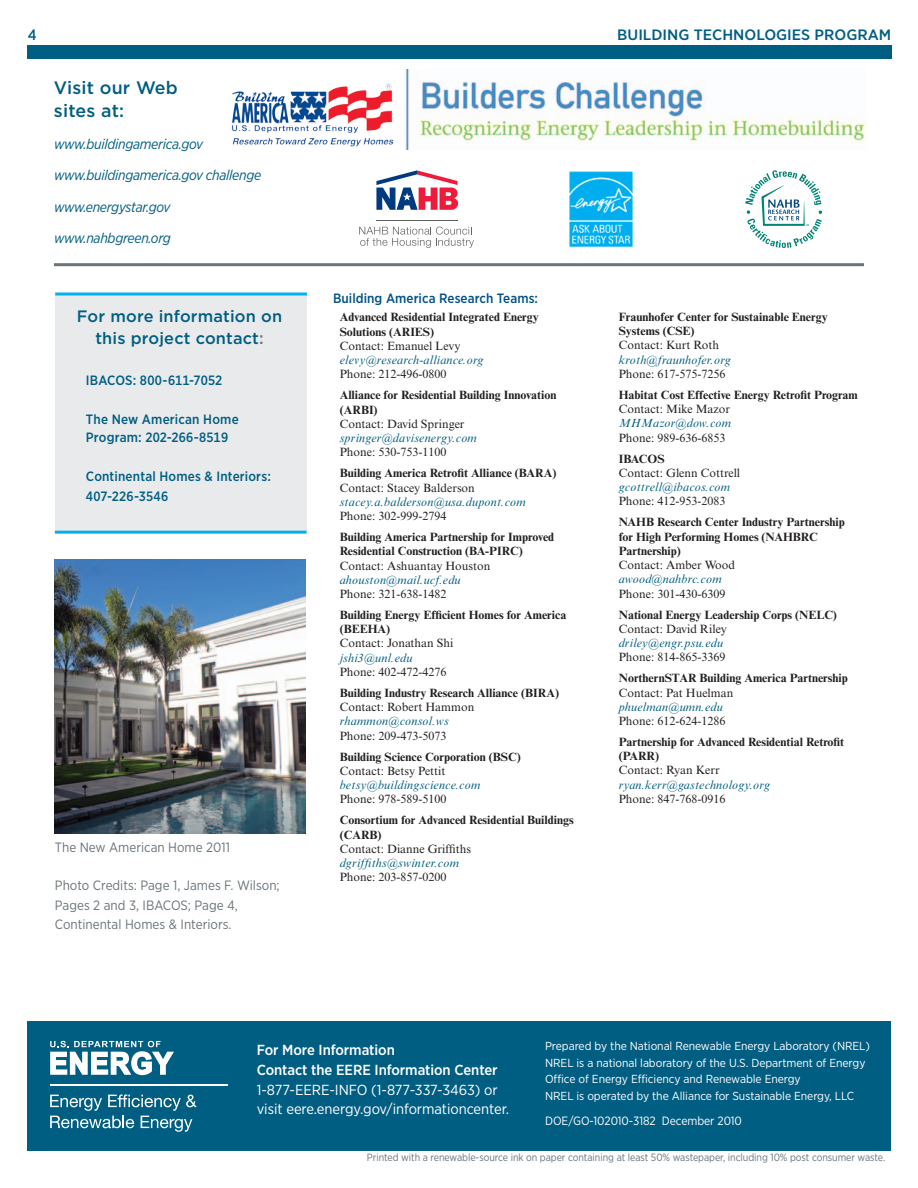
<style>
.page{position:relative;width:918px;height:1188px;background:#fff}
.page>*{position:absolute;margin:0;border:0;box-sizing:border-box;transform-origin:0 0}
.sidebar_head{font:500 18px "Gotham";letter-spacing:.01em;color:#005e82}
.sidebar_head-2{font:500 16.5px/22.5px "Gotham";letter-spacing:.01em;color:#005e82;text-align:center}
.program_name_page_2{font:500 15px "Gotham Narrow";color:#005e82;scale:1.1 1}
.page_number{font:500 15px "Gotham Narrow";color:#005e82}
.H-attribution{font:14.55px/19.8px "Gotham Narrow";letter-spacing:-.005em;color:#fff}
.H-attribution-2{font:500 14.55px "Gotham Narrow";letter-spacing:-.005em;color:#fff}
.table_body{font:italic 14.25px "Gotham Narrow";letter-spacing:-.02em;color:#005e82}
.t1{font:13.5px/19.2px "Gotham Narrow";color:#6a747b}
.sidebar_text{font:500 13.5px/18px "Gotham Narrow";letter-spacing:.015em;color:#005e82}
.subhead_2{font:500 13.5px "Gotham Narrow";letter-spacing:.005em;color:#005187}
.contact_names_smalle{font:700 12px/14.2px "Times New Roman MT Std";color:#231f20}
.contact_names_smalle-2{font:12px/14.2px "Times New Roman MT Std";color:#231f20}
.H-DOE_date{font:12px "Gotham Narrow";letter-spacing:-.005em;color:#fff}
.H-attribution-3{font:11.7px "Gotham Narrow";letter-spacing:-.005em;color:#fff}
.H-printed_______ink{font:10.5px "Gotham Narrow";letter-spacing:-.005em;color:#6a747b}
.s1{color:#6a747b}
.s2{font-weight:400}
.s3{font-weight:400;font-style:italic;color:#005e82}
.s4{font-weight:700}
.s5{font-style:italic;color:#005e82}
.s6{font-weight:500}
</style>
<div class="page">
<div style="left:27px;top:1021px;width:864px;height:129px;background:#005e82"></div>
<svg style="left:50px;top:1041px;width:124px;height:34px"></svg>
<hr style="left:50px;top:1084px;width:178px;height:1px;background:#fff">
<svg style="left:50px;top:1095px;width:147px;height:37px"></svg>
<div style="left:27px;top:46px;width:864px;height:13px;background:#005e82"></div>
<img style="left:405px;top:70px;width:461px;height:79px">
<hr style="left:54px;top:263px;width:810px;height:3px;background:#6a747b">
<div style="left:55px;top:295px;width:252px;height:236px;background:#e9eaeb"></div>
<svg style="left:55px;top:292px;width:252px;height:4px"></svg>
<hr style="left:55px;top:531px;width:252px;height:3px;background:#00b3ee">
<img style="left:569px;top:171px;width:64px;height:77px">
<hr style="left:376px;top:221px;width:82px;height:1px;background:#636366">
<svg style="left:376px;top:170px;width:82px;height:40px"></svg>
<svg style="left:359px;top:227px;width:115px;height:21px"></svg>
<svg style="left:745px;top:170px;width:77px;height:78px"></svg>
<img style="left:54px;top:560px;width:252px;height:273px">
<img style="left:231px;top:83px;width:163px;height:64px">
<p class="page_number" style="left:28px;top:25px;width:10px">4</p>
<p class="program_name_page_2" style="left:617px;top:25px;width:251px">BUILDING TECHNOLOGIES PROGRAM</p>
<p class="sidebar_head" style="left:54px;top:76px;width:125px">Visit our Web</p>
<p class="sidebar_head" style="left:54px;top:99px;width:72px">sites at:</p>
<p class="table_body" style="left:54px;top:135px;width:151px">www.buildingamerica.gov</p>
<p class="table_body" style="left:54px;top:167px;width:209px">www.buildingamerica.gov challenge</p>
<p class="table_body" style="left:54px;top:198px;width:118px">www.energystar.gov</p>
<p class="table_body" style="left:54px;top:230px;width:118px">www.nahbgreen.org</p>
<p class="sidebar_head-2" style="left:77px;top:304px;width:207px">For more information on this project contact<span class="s1">:</span></p>
<p class="sidebar_text" style="left:86px;top:371px;width:138px">IBACOS: 800-611-7052</p>
<p class="sidebar_text" style="left:86px;top:410px;width:154px">The New American Home<br>Program: 202-266-8519</p>
<p class="sidebar_text" style="left:86px;top:467px;width:186px">Continental Homes &amp; Interiors:</p>
<p class="sidebar_text" style="left:86px;top:487px;width:84px">407-226-3546</p>
<p class="t1" style="left:55px;top:838px;width:177px">The New American Home 2011</p>
<p class="t1" style="left:55px;top:876px;width:226px">Photo Credits: Page 1, James F. Wilson;<br>Pages 2 and 3, IBACOS; Page 4,<br>Continental Homes &amp; Interiors.</p>
<p class="subhead_2" style="left:333px;top:290px;width:207px">Building America Research Teams:</p>
<p class="contact_names_smalle" style="left:340px;top:310px;width:201px">Advanced Residential Integrated Energy<br>Solutions (ARIES)<br><span class="s2">Contact: Emanuel Levy </span><span class="s3">elevy@research-alliance.org<br></span><span class="s2">Phone: 212-496-0800</span></p>
<p class="contact_names_smalle" style="left:340px;top:388px;width:218px">Alliance for Residential Building Innovation (ARBI)<br><span class="s2">Contact: David Springer </span><span class="s3">springer@davisenergy.com<br></span><span class="s2">Phone: 530-753-1100</span></p>
<p class="contact_names_smalle-2" style="left:340px;top:466px;width:218px"><span class="s4">Building America Retrofit Alliance (BARA)<br></span>Contact: Stacey Balderson <span class="s5">stacey.a.balderson@usa.dupont.com<br></span>Phone: 302-999-2794</p>
<p class="contact_names_smalle" style="left:340px;top:530px;width:216px">Building America Partnership for Improved<br>Residential Construction (BA-PIRC)<br><span class="s2">Contact: Ashuantay Houston </span><span class="s3">ahouston@mail.ucf.edu<br></span><span class="s2">Phone: 321-638-1482</span></p>
<p class="contact_names_smalle" style="left:340px;top:608px;width:228px">Building Energy Efficient Homes for America (BEEHA)<br><span class="s2">Contact: Jonathan Shi<br></span><span class="s3">jshi3@unl.edu<br></span><span class="s2">Phone: 402-472-4276</span></p>
<p class="contact_names_smalle" style="left:340px;top:686px;width:221px">Building Industry Research Alliance (BIRA)<br><span class="s2">Contact: Robert Hammon </span><span class="s3">rhammon@consol.ws<br></span><span class="s2">Phone: 209-473-5073</span></p>
<p class="contact_names_smalle-2" style="left:340px;top:750px;width:183px"><span class="s4">Building Science Corporation (BSC)<br></span>Contact: Betsy Pettit <span class="s5">betsy@buildingscience.com<br></span>Phone: 978-589-5100</p>
<p class="contact_names_smalle" style="left:340px;top:813px;width:235px">Consortium for Advanced Residential Buildings (CARB)<br><span class="s2">Contact: Dianne Griffiths </span><span class="s3">dgriffiths@swinter.com<br></span><span class="s2">Phone: 203-857-0200</span></p>
<p class="contact_names_smalle" style="left:619px;top:309px;width:211px">Fraunhofer Center for Sustainable Energy<br>Systems (CSE)<br><span class="s2">Contact: Kurt Roth </span><span class="s3">kroth@fraunhofer.org<br></span><span class="s2">Phone: 617-575-7256</span></p>
<p class="contact_names_smalle" style="left:619px;top:387px;width:241px">Habitat Cost Effective Energy Retrofit Program<br><span class="s2">Contact: Mike Mazor<br></span><span class="s3">MHMazor@dow.com<br></span><span class="s2">Phone: 989-636-6853</span></p>
<p class="contact_names_smalle-2" style="left:619px;top:451px;width:123px"><span class="s4">IBACOS<br></span>Contact: Glenn Cottrell <span class="s5">gcottrell@ibacos.com<br></span>Phone: 412-953-2083</p>
<p class="contact_names_smalle" style="left:619px;top:515px;width:227px">NAHB Research Center Industry Partnership for High Performing Homes (NAHBRC<br>Partnership)<br><span class="s2">Contact: Amber Wood<br></span><span class="s3">awood@nahbrc.com<br></span><span class="s2">Phone: 301-430-6309</span></p>
<p class="contact_names_smalle-2" style="left:619px;top:607px;width:220px"><span class="s4">National Energy Leadership Corps (NELC)<br></span>Contact: David Riley<br><span class="s5">driley@engr.psu.edu<br></span>Phone: 814-865-3369</p>
<p class="contact_names_smalle" style="left:619px;top:671px;width:231px">NorthernSTAR Building America Partnership<br><span class="s2">Contact: Pat Huelman<br></span><span class="s3">phuelman@umn.edu<br></span><span class="s2">Phone: 612-624-1286</span></p>
<p class="contact_names_smalle" style="left:619px;top:735px;width:227px">Partnership for Advanced Residential Retrofit (PARR)<br><span class="s2">Contact: Ryan Kerr </span><span class="s3">ryan.kerr@gastechnology.org<br></span><span class="s2">Phone: 847-768-0916</span></p>
<p class="H-attribution-3" style="left:545px;top:1039px;width:326px">Prepared by the National Renewable Energy Laboratory (NREL)</p>
<p class="H-attribution-3" style="left:545px;top:1055px;width:322px">NREL is a national laboratory of the U.S. Department of Energy</p>
<p class="H-attribution-3" style="left:545px;top:1072px;width:257px">Office of Energy Efficiency and Renewable Energy</p>
<p class="H-attribution-3" style="left:545px;top:1088px;width:311px">NREL is operated by the Alliance for Sustainable Energy, LLC</p>
<p class="H-DOE_date" style="left:545px;top:1113px;width:198px">DOE/GO-102010-3182 December 2010</p>
<p class="H-attribution-2" style="left:257px;top:1041px;width:140px">For More Information</p>
<p class="H-attribution" style="left:257px;top:1060px;width:254px"><span class="s6">Contact the EERE Information Center<br></span>1-877-EERE-INFO (1-877-337-3463) or visit eere.energy.gov/informationcenter.</p>
<p class="H-printed_______ink" style="left:367px;top:1151px;width:520px">Printed with a renewable-source ink on paper containing at least 50% wastepaper, including 10% post consumer waste.</p>
</div>
